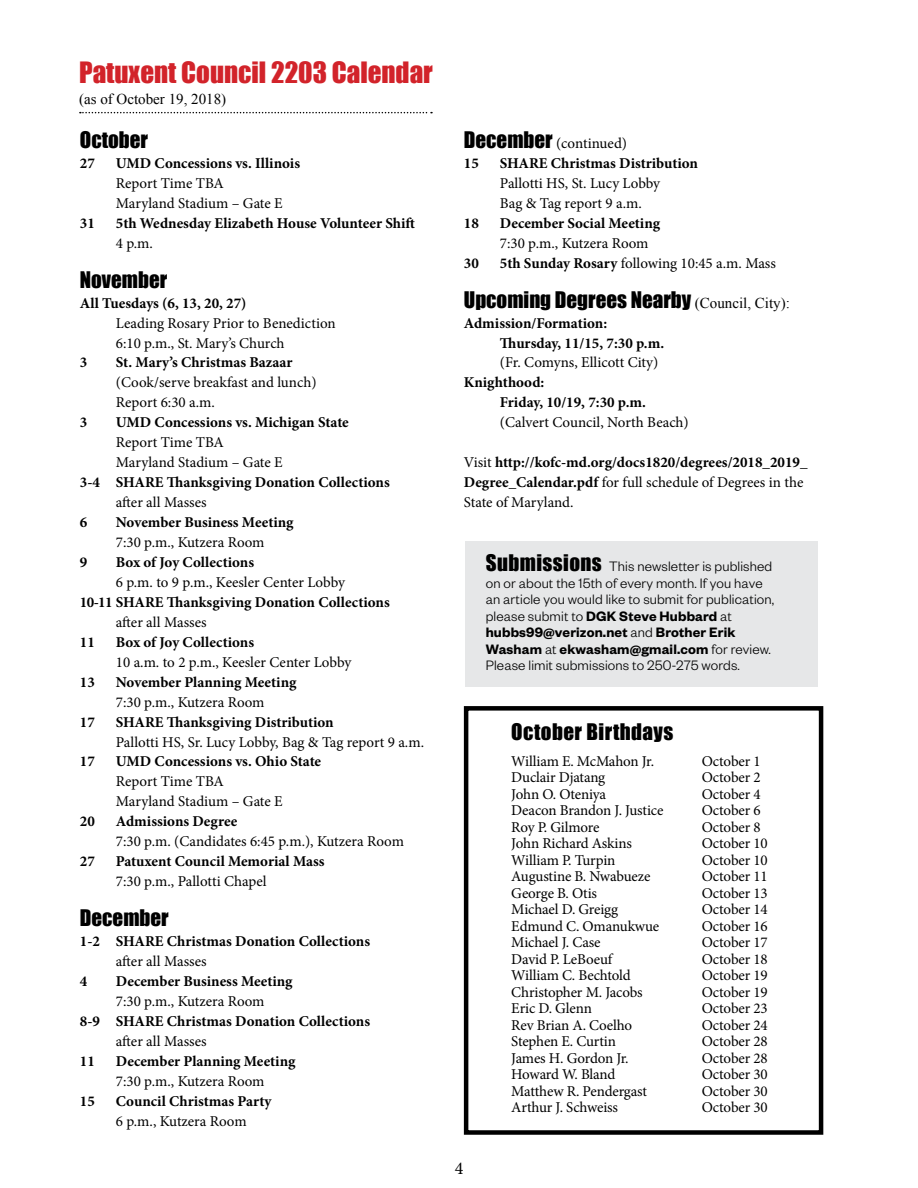
<style>
.page{position:relative;width:918px;height:1188px;background:#fff}
.page>*{position:absolute;margin:0;border:0;box-sizing:border-box;transform-origin:0 0}
.t1{font:27px "Impact";color:#d2232a}
.t2{font:21px "Impact";color:#000}
.t3{font:21px "Impact";letter-spacing:.02em;color:#000}
.t4{font:18px "Minion Pro";color:#000}
.t5{font:15px/20px "Minion Pro";letter-spacing:-.005em;color:#000}
.t6{font:700 15px/20px "Minion Pro";color:#000}
.t7{font:300 15px/16.5px "Founders Grotesk";letter-spacing:.01em;color:#000}
.t8{font:15px "Times New Roman";color:#000}
.s1{font-family:"Impact";font-size:21px}
.s2{font-weight:700}
.s3{font-family:"Times New Roman";font-size:15px}
.s4{font-weight:400}
.s5{font-family:"Impact";font-weight:400;font-size:21px}
.s6{font-weight:600}
</style>
<div class="page">
<svg style="left:80px;top:112px;width:352px;height:1px"></svg>
<div style="left:464px;top:706px;width:359px;height:429px;border:4px solid #000"></div>
<div style="left:465px;top:541px;width:353px;height:146px;background:#e6e7e8"></div>
<h1 class="t1" style="left:79px;top:51px;width:355px">Patuxent Council 2203 Calendar</h1>
<p class="t8" style="left:79px;top:89px;width:149px">(as of October 19, 2018)</p>
<h2 class="t2" style="left:80px;top:123px;width:70px">October</h2>
<p class="t6" style="left:80px;top:153px;width:16px">27</p>
<p class="t6" style="left:116px;top:153px;width:186px">UMD Concessions vs. Illinois</p>
<p class="t5" style="left:116px;top:173px;width:168px">Report Time TBA<br>Maryland Stadium – Gate E</p>
<p class="t6" style="left:80px;top:213px;width:16px">31</p>
<p class="t6" style="left:116px;top:213px;width:301px">5th Wednesday Elizabeth House Volunteer Shift</p>
<p class="t5" style="left:116px;top:233px;width:39px">4 p.m.</p>
<h2 class="t2" style="left:80px;top:263px;width:89px">November</h2>
<p class="t6" style="left:80px;top:293px;width:168px">All Tuesdays (6, 13, 20, 27)</p>
<p class="t5" style="left:116px;top:313px;width:221px">Leading Rosary Prior to Benediction<br>6:10 p.m., St. Mary’s Church</p>
<p class="t6" style="left:80px;top:352px;width:9px">3</p>
<p class="t6" style="left:116px;top:352px;width:178px">St. Mary’s Christmas Bazaar</p>
<p class="t5" style="left:116px;top:373px;width:202px">(Cook/serve breakfast and lunch)<br>Report 6:30 a.m.</p>
<p class="t6" style="left:80px;top:412px;width:9px">3</p>
<p class="t6" style="left:116px;top:412px;width:234px">UMD Concessions vs. Michigan State</p>
<p class="t5" style="left:116px;top:433px;width:168px">Report Time TBA<br>Maryland Stadium – Gate E</p>
<p class="t6" style="left:80px;top:472px;width:312px">3-4 SHARE Thanksgiving Donation Collections</p>
<p class="t5" style="left:116px;top:492px;width:92px">after all Masses</p>
<p class="t6" style="left:80px;top:512px;width:9px">6</p>
<p class="t6" style="left:116px;top:512px;width:179px">November Business Meeting</p>
<p class="t5" style="left:116px;top:532px;width:150px">7:30 p.m., Kutzera Room</p>
<p class="t6" style="left:80px;top:552px;width:9px">9</p>
<p class="t6" style="left:116px;top:552px;width:140px">Box of Joy Collections</p>
<p class="t5" style="left:116px;top:572px;width:231px">6 p.m. to 9 p.m., Keesler Center Lobby</p>
<p class="t6" style="left:80px;top:592px;width:312px">10-11 SHARE Thanksgiving Donation Collections</p>
<p class="t5" style="left:116px;top:612px;width:92px">after all Masses</p>
<p class="t6" style="left:80px;top:632px;width:16px">11</p>
<p class="t6" style="left:116px;top:632px;width:140px">Box of Joy Collections</p>
<p class="t5" style="left:116px;top:652px;width:237px">10 a.m. to 2 p.m., Keesler Center Lobby</p>
<p class="t6" style="left:80px;top:672px;width:16px">13</p>
<p class="t6" style="left:116px;top:672px;width:182px">November Planning Meeting</p>
<p class="t5" style="left:116px;top:692px;width:150px">7:30 p.m., Kutzera Room</p>
<p class="t6" style="left:80px;top:712px;width:16px">17</p>
<p class="t6" style="left:116px;top:712px;width:219px">SHARE Thanksgiving Distribution</p>
<p class="t5" style="left:116px;top:732px;width:310px">Pallotti HS, Sr. Lucy Lobby, Bag &amp; Tag report 9 a.m.</p>
<p class="t6" style="left:80px;top:751px;width:16px">17</p>
<p class="t6" style="left:116px;top:751px;width:207px">UMD Concessions vs. Ohio State</p>
<p class="t5" style="left:116px;top:772px;width:168px">Report Time TBA<br>Maryland Stadium – Gate E</p>
<p class="t6" style="left:80px;top:811px;width:16px">20</p>
<p class="t6" style="left:116px;top:811px;width:123px">Admissions Degree</p>
<p class="t5" style="left:116px;top:832px;width:290px">7:30 p.m. (Candidates 6:45 p.m.), Kutzera Room</p>
<p class="t6" style="left:80px;top:851px;width:16px">27</p>
<p class="t6" style="left:116px;top:851px;width:210px">Patuxent Council Memorial Mass</p>
<p class="t5" style="left:116px;top:871px;width:152px">7:30 p.m., Pallotti Chapel</p>
<h2 class="t2" style="left:80px;top:902px;width:90px">December</h2>
<p class="t6" style="left:80px;top:931px;width:292px">1-2 SHARE Christmas Donation Collections</p>
<p class="t5" style="left:116px;top:951px;width:92px">after all Masses</p>
<p class="t6" style="left:80px;top:971px;width:9px">4</p>
<p class="t6" style="left:116px;top:971px;width:178px">December Business Meeting</p>
<p class="t5" style="left:116px;top:991px;width:150px">7:30 p.m., Kutzera Room</p>
<p class="t6" style="left:80px;top:1011px;width:292px">8-9 SHARE Christmas Donation Collections</p>
<p class="t5" style="left:116px;top:1031px;width:92px">after all Masses</p>
<p class="t6" style="left:80px;top:1051px;width:16px">11</p>
<p class="t6" style="left:116px;top:1051px;width:181px">December Planning Meeting</p>
<p class="t5" style="left:116px;top:1071px;width:150px">7:30 p.m., Kutzera Room</p>
<p class="t6" style="left:80px;top:1091px;width:16px">15</p>
<p class="t6" style="left:116px;top:1091px;width:157px">Council Christmas Party</p>
<p class="t5" style="left:116px;top:1111px;width:132px">6 p.m., Kutzera Room</p>
<p class="t5" style="left:464px;top:133px;width:165px"><span class="s1">December</span> (continued)<br><span class="s2">15</span></p>
<p class="t6" style="left:500px;top:153px;width:200px">SHARE Christmas Distribution</p>
<p class="t5" style="left:500px;top:173px;width:162px">Pallotti HS, St. Lucy Lobby<br>Bag &amp; Tag report 9 a.m.</p>
<p class="t6" style="left:464px;top:213px;width:16px">18</p>
<p class="t6" style="left:500px;top:213px;width:162px">December Social Meeting</p>
<p class="t5" style="left:500px;top:233px;width:150px">7:30 p.m., Kutzera Room</p>
<p class="t6" style="left:464px;top:253px;width:16px">30</p>
<p class="t5" style="left:500px;top:253px;width:278px"><span class="s2">5th Sunday Rosary</span> following 10:45 a.m. Mass</p>
<h2 class="t2" style="left:464px;top:283px;width:328px">Upcoming Degrees Nearby <span class="s3">(Council, City):</span></h2>
<p class="t6" style="left:500px;top:313px;width:166px;text-indent:-36px">Admission/Formation:<br>Thursday, 11/15, 7:30 p.m.</p>
<p class="t5" style="left:500px;top:353px;width:160px">(Fr. Comyns, Ellicott City)</p>
<p class="t6" style="left:500px;top:372px;width:148px;text-indent:-36px">Knighthood:<br>Friday, 10/19, 7:30 p.m.</p>
<p class="t5" style="left:500px;top:413px;width:190px">(Calvert Council, North Beach)</p>
<p class="t6" style="left:464px;top:452px;width:345px"><span class="s4">Visit</span> http://kofc-md.org/docs1820/degrees/2018_2019_<br>Degree_Calendar.pdf <span class="s4">for full schedule of Degrees in the<br>State of Maryland.</span></p>
<p class="t7" style="left:486px;top:557px;width:290px"><span class="s5">Submissions</span> This newsletter is published on or about the 15th of every month. If you have an article you would like to submit for publication, please submit to <span class="s6">DGK Steve Hubbard</span> at <span class="s6">hubbs99@verizon.net</span> and <span class="s6">Brother Erik Washam</span> at <span class="s6">ekwasham@gmail.com</span> for review.<br>Please limit submissions to 250-275 words.</p>
<h2 class="t3" style="left:511px;top:716px;width:164px">October Birthdays</h2>
<p class="t4" style="left:455px;top:1156px;width:10px">4</p>
<p class="t5" style="left:511px;top:751px;width:144px">William E. McMahon Jr.</p>
<p class="t5" style="left:702px;top:751px;width:60px">October 1</p>
<p class="t5" style="left:511px;top:768px;width:96px">Duclair Djatang</p>
<p class="t5" style="left:702px;top:768px;width:60px">October 2</p>
<p class="t5" style="left:511px;top:784px;width:96px">John O. Oteniya</p>
<p class="t5" style="left:702px;top:784px;width:60px">October 4</p>
<p class="t5" style="left:511px;top:801px;width:154px">Deacon Brandon J. Justice</p>
<p class="t5" style="left:702px;top:801px;width:60px">October 6</p>
<p class="t5" style="left:511px;top:817px;width:90px">Roy P. Gilmore</p>
<p class="t5" style="left:702px;top:817px;width:60px">October 8</p>
<p class="t5" style="left:511px;top:834px;width:122px">John Richard Askins</p>
<p class="t5" style="left:702px;top:834px;width:67px">October 10</p>
<p class="t5" style="left:511px;top:850px;width:106px">William P. Turpin</p>
<p class="t5" style="left:702px;top:850px;width:67px">October 10</p>
<p class="t5" style="left:511px;top:867px;width:141px">Augustine B. Nwabueze</p>
<p class="t5" style="left:702px;top:867px;width:67px">October 11</p>
<p class="t5" style="left:511px;top:883px;width:87px">George B. Otis</p>
<p class="t5" style="left:702px;top:883px;width:67px">October 13</p>
<p class="t5" style="left:511px;top:900px;width:108px">Michael D. Greigg</p>
<p class="t5" style="left:702px;top:900px;width:67px">October 14</p>
<p class="t5" style="left:511px;top:916px;width:149px">Edmund C. Omanukwue</p>
<p class="t5" style="left:702px;top:916px;width:67px">October 16</p>
<p class="t5" style="left:511px;top:933px;width:91px">Michael J. Case</p>
<p class="t5" style="left:702px;top:933px;width:67px">October 17</p>
<p class="t5" style="left:511px;top:949px;width:102px">David P. LeBoeuf</p>
<p class="t5" style="left:702px;top:949px;width:67px">October 18</p>
<p class="t5" style="left:511px;top:966px;width:121px">William C. Bechtold</p>
<p class="t5" style="left:702px;top:966px;width:67px">October 19</p>
<p class="t5" style="left:511px;top:982px;width:133px">Christopher M. Jacobs</p>
<p class="t5" style="left:702px;top:982px;width:67px">October 19</p>
<p class="t5" style="left:511px;top:999px;width:82px">Eric D. Glenn</p>
<p class="t5" style="left:702px;top:999px;width:67px">October 23</p>
<p class="t5" style="left:511px;top:1015px;width:122px">Rev Brian A. Coelho</p>
<p class="t5" style="left:702px;top:1015px;width:67px">October 24</p>
<p class="t5" style="left:511px;top:1032px;width:106px">Stephen E. Curtin</p>
<p class="t5" style="left:702px;top:1032px;width:67px">October 28</p>
<p class="t5" style="left:511px;top:1048px;width:119px">James H. Gordon Jr.</p>
<p class="t5" style="left:702px;top:1048px;width:67px">October 28</p>
<p class="t5" style="left:511px;top:1065px;width:106px">Howard W. Bland</p>
<p class="t5" style="left:702px;top:1065px;width:67px">October 30</p>
<p class="t5" style="left:511px;top:1081px;width:137px">Matthew R. Pendergast</p>
<p class="t5" style="left:702px;top:1081px;width:67px">October 30</p>
<p class="t5" style="left:511px;top:1098px;width:108px">Arthur J. Schweiss</p>
<p class="t5" style="left:702px;top:1098px;width:67px">October 30</p>
</div>
